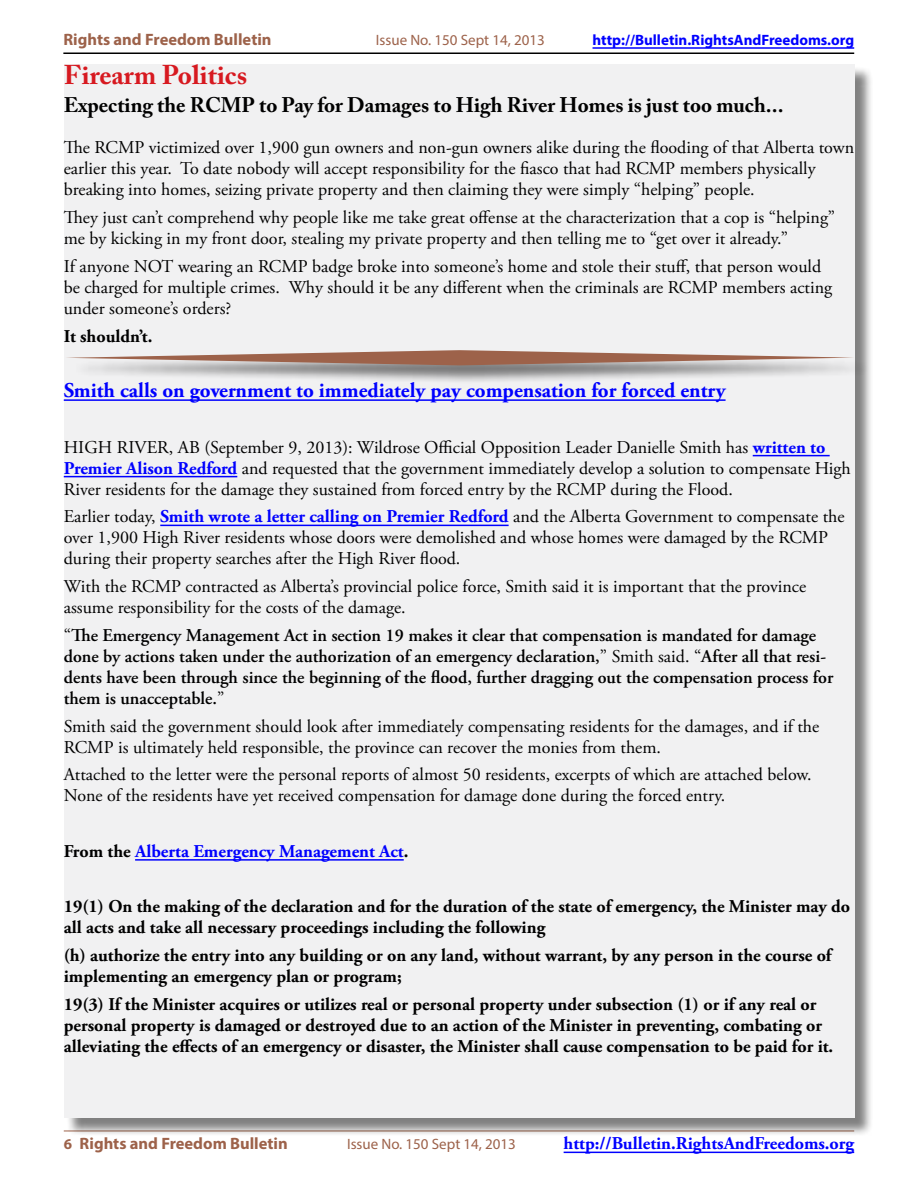
<style>
.page{position:relative;width:918px;height:1188px;background:#fff}
.page>*{position:absolute;margin:0;border:0;box-sizing:border-box;transform-origin:0 0}
.t1{font:700 27px "Adobe Caslon Pro";color:#d71920}
.t2{font:700 21px "Adobe Garamond Pro";color:#00f}
.t3{font:700 21px "Adobe Caslon Pro";color:#000}
.t4{font:18px/21px "Adobe Garamond Pro";color:#000}
.t5{font:700 18px/21px "Adobe Garamond Pro";color:#000}
.t6{font:600 18px/21px "Adobe Garamond Pro";color:#000}
.t7{font:700 18px "Adobe Garamond Pro";color:#00f}
.t8{font:700 16.5px "Myriad Pro";color:#9d624a}
.t9{font:15px "Myriad Pro";color:#9d624a}
.t10{font:700 15px "Myriad Pro";color:#00f}
.s1{font-weight:700;color:#00f}
.s2{font-weight:400}
.s3{color:#000}
.s4{font-size:15px}
</style>
<div class="page">
<hr style="left:63px;top:52px;width:791px;height:2px;background:#000">
<hr style="left:593px;top:47px;width:261px;height:2px;background:#00f">
<hr style="left:64px;top:1131px;width:790px;height:1px;background:#9d624a">
<hr style="left:564px;top:1152px;width:290px;height:1px;background:#00f">
<div style="left:66px;top:66px;width:807px;height:1070px;background:#000;opacity:.5"></div>
<div style="left:64px;top:64px;width:790px;height:1053px;background:#f1f1f2"></div>
<hr style="left:64px;top:399px;width:662px;height:2px;background:#00f">
<hr style="left:753px;top:455px;width:77px;height:1px;background:#00f">
<hr style="left:64px;top:476px;width:173px;height:1px;background:#00f">
<hr style="left:160px;top:525px;width:349px;height:1px;background:#00f">
<hr style="left:135px;top:859px;width:269px;height:2px;background:#00f">
<div style="left:69px;top:353px;width:803px;height:31px;background:#000;opacity:.5"></div>
<svg style="left:67px;top:350px;width:787px;height:15px"></svg>
<p class="t8" style="left:63px;top:29px;width:210px">Rights and Freedom Bulletin</p>
<p class="t9" style="left:376px;top:31px;width:170px">Issue No. 150 Sept 14, 2013</p>
<p class="t10" style="left:593px;top:30px;width:263px">http://Bulletin.RightsAndFreedoms.org</p>
<h1 class="t1" style="left:64px;top:59px;width:185px">Firearm Politics</h1>
<p class="t3" style="left:64px;top:93px;width:721px">Expecting the RCMP to Pay for Damages to High River Homes is just too much...</p>
<p class="t4" style="left:64px;top:138px;width:792px">The RCMP victimized over 1,900 gun owners and non-gun owners alike during the flooding of that Alberta town earlier this year. To date nobody will accept responsibility for the fiasco that had RCMP members physically breaking into homes, seizing private property and then claiming they were simply “helping” people.</p>
<p class="t4" style="left:64px;top:208px;width:773px">They just can’t comprehend why people like me take great offense at the characterization that a cop is “helping” me by kicking in my front door, stealing my private property and then telling me to “get over it already.”</p>
<p class="t4" style="left:64px;top:256px;width:770px">If anyone NOT wearing an RCMP badge broke into someone’s home and stole their stuff, that person would be charged for multiple crimes. Why should it be any different when the criminals are RCMP members acting under someone’s orders?</p>
<p class="t5" style="left:64px;top:326px;width:90px">It shouldn’t.</p>
<p class="t2" style="left:64px;top:378px;width:663px">Smith calls on government to immediately pay compensation for forced entry</p>
<p class="t4" style="left:64px;top:437px;width:789px">HIGH RIVER, AB (September 9, 2013): Wildrose Official Opposition Leader Danielle Smith has <span class="s1">written to<br>Premier Alison Redford</span> and requested that the government immediately develop a solution to compensate High<br>River residents for the damage they sustained from forced entry by the RCMP during the Flood.</p>
<p class="t4" style="left:64px;top:507px;width:782px">Earlier today, <span class="s1">Smith wrote a letter calling on Premier Redford</span> and the Alberta Government to compensate the over 1,900 High River residents whose doors were demolished and whose homes were damaged by the RCMP during their property searches after the High River flood.</p>
<p class="t4" style="left:64px;top:577px;width:744px">With the RCMP contracted as Alberta’s provincial police force, Smith said it is important that the province assume responsibility for the costs of the damage.</p>
<p class="t6" style="left:64px;top:625px;width:771px"><span class="s2">“</span>The Emergency Management Act in section 19 makes it clear that compensation is mandated for damage done by actions taken under the authorization of an emergency declaration,<span class="s2">” Smith said. “</span>After all that resi&shy;dents have been through since the beginning of the flood, further dragging out the compensation process for them is unacceptable.<span class="s2">”</span></p>
<p class="t4" style="left:64px;top:716px;width:757px">Smith said the government should look after immediately compensating residents for the damages, and if the<br>RCMP is ultimately held responsible, the province can recover the monies from them.</p>
<p class="t4" style="left:64px;top:765px;width:749px">Attached to the letter were the personal reports of almost 50 residents, excerpts of which are attached below.<br>None of the residents have yet received compensation for damage done during the forced entry.</p>
<p class="t7" style="left:64px;top:841px;width:346px"><span class="s3">From the</span> Alberta Emergency Management Act<span class="s3">.</span></p>
<p class="t5" style="left:64px;top:897px;width:788px">19(1) On the making of the declaration and for the duration of the state of emergency, the Minister may do all acts and take all necessary proceedings including the following</p>
<p class="t5" style="left:64px;top:945px;width:769px">(h) authorize the entry into any building or on any land, without warrant, by any person in the course of implementing an emergency plan or program;</p>
<p class="t5" style="left:64px;top:994px;width:771px">19(3) If the Minister acquires or utilizes real or personal property under subsection (1) or if any real or personal property is damaged or destroyed due to an action of the Minister in preventing, combating or alleviating the effects of an emergency or disaster, the Minister shall cause compensation to be paid for it.</p>
<p class="t8" style="left:64px;top:1133px;width:226px"><span class="s4">6</span> Rights and Freedom Bulletin</p>
<p class="t9" style="left:347px;top:1135px;width:170px">Issue No. 150 Sept 14, 2013</p>
<p class="t7" style="left:564px;top:1133px;width:292px">http://Bulletin.RightsAndFreedoms.org</p>
</div>
